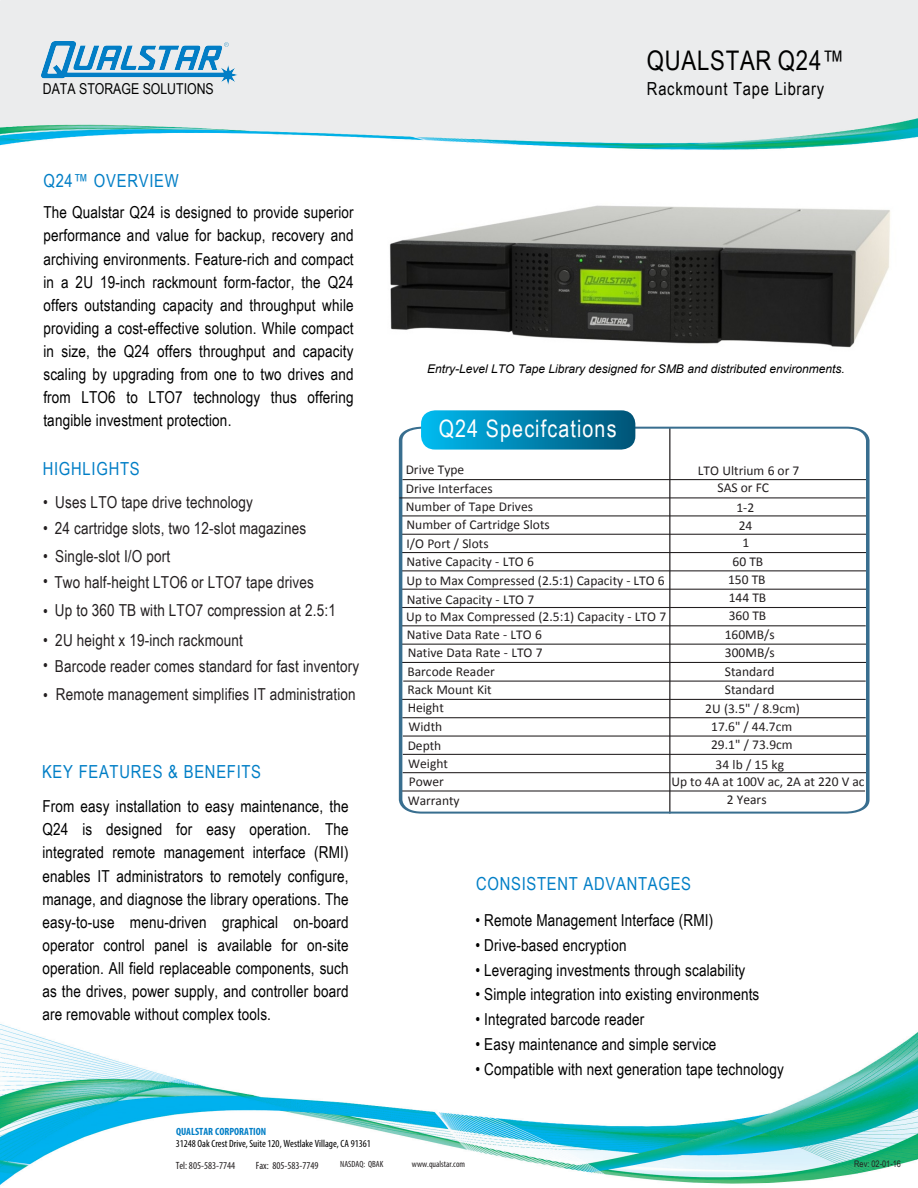
<style>
.page{position:relative;width:918px;height:1188px;background:#fff}
.page>*{position:absolute;margin:0;border:0;box-sizing:border-box;transform-origin:0 0}
.t1{font:27px "Arial Narrow";letter-spacing:.03em;color:#000}
.t2{font:24px "Arial Narrow";letter-spacing:.045em;color:#fff}
.t3{font:18px "Arial Narrow";letter-spacing:.04em;color:#007ec6}
.t4{font:18px "Arial Narrow";letter-spacing:.04em;color:#000}
.t5{font:16.5px/23.1px "Arial Narrow";letter-spacing:.01em;color:#000;text-align:justify}
.t6{font:16.5px "Arial Narrow";letter-spacing:.01em;color:#231f20}
.t7{font:15px "Arial Narrow";color:#000}
.t8{font:13.5px/18.5px "Calibri";color:#231f20}
.t9{font:italic 12px "Arial";color:#000}
.t10{font:condensed 10.5px "Myriad Pro";color:#000}
.t11{font:condensed 10.5px "Myriad Pro";color:#231f20}
.t12{font:700 condensed 10.5px "Myriad Pro";color:#007ec6}
.t13{font:condensed 9px "Myriad Pro";color:#231f20}
.t14{font:9px "Arial Narrow";color:#231f20}
</style>
<div class="page">
<img style="left:0;top:0;width:918px;height:150px">
<img style="left:0;top:1024px;width:918px;height:161px">
<img style="left:41px;top:41px;width:196px;height:44px">
<img style="left:389px;top:205px;width:501px;height:143px">
<svg style="left:398px;top:426px;width:472px;height:388px"></svg>
<svg style="left:421px;top:410px;width:214px;height:40px;background:#098ab5"></svg>
<hr style="left:400px;top:497px;width:466px;height:1px;background:#231f20">
<p class="t7" style="left:43px;top:78px;width:172px">DATA STORAGE SOLUTIONS</p>
<p class="t3" style="left:43px;top:167px;width:137px">Q24™ OVERVIEW</p>
<p class="t5" style="left:43px;top:200px;width:312px">The Qualstar Q24 is designed to provide superior performance and value for backup, recovery and archiving environments. Feature-rich and compact in a 2U 19-inch rackmount form-factor, the Q24 offers outstanding capacity and throughput while providing a cost-effective solution. While compact in size, the Q24 offers throughput and capacity scaling by upgrading from one to two drives and from LTO6 to LTO7 technology thus offering tangible investment protection.</p>
<p class="t3" style="left:43px;top:456px;width:98px">HIGHLIGHTS</p>
<p class="t6" style="left:43px;top:490px;width:211px">• Uses LTO tape drive technology</p>
<p class="t6" style="left:43px;top:516px;width:265px">• 24 cartridge slots, two 12-slot magazines</p>
<p class="t6" style="left:43px;top:544px;width:129px">• Single-slot I/O port</p>
<p class="t6" style="left:43px;top:570px;width:272px">• Two half-height LTO6 or LTO7 tape drives</p>
<p class="t6" style="left:43px;top:598px;width:294px">• Up to 360 TB with LTO7 compression at 2.5:1</p>
<p class="t6" style="left:43px;top:628px;width:201px">• 2U height x 19-inch rackmount</p>
<p class="t6" style="left:43px;top:654px;width:318px">• Barcode reader comes standard for fast inventory</p>
<p class="t6" style="left:43px;top:682px;width:314px">• Remote management simplifies IT administration</p>
<p class="t3" style="left:42px;top:758px;width:221px">KEY FEATURES &amp; BENEFITS</p>
<p class="t5" style="left:42px;top:794px;width:308px">From easy installation to easy maintenance, the Q24 is designed for easy operation. The integrated remote management interface (RMI) enables IT administrators to remotely configure, manage, and diagnose the library operations. The easy-to-use menu-driven graphical on-board operator control panel is available for on-site operation. All field replaceable components, such as the drives, power supply, and controller board are removable without complex tools.</p>
<h1 class="t1" style="left:647px;top:40px;width:199px">QUALSTAR Q24™</h1>
<p class="t4" style="left:647px;top:75px;width:179px">Rackmount Tape Library</p>
<p class="t9" style="left:427px;top:361px;width:419px">Entry-Level LTO Tape Library designed for SMB and distributed environments.</p>
<h2 class="t2" style="left:439px;top:411px;width:179px">Q24 Specifcations</h2>
<p class="t8" style="left:406px;top:461px;width:60px">Drive Type</p>
<p class="t8" style="left:698px;top:461px;width:103px">LTO Ultrium 6 or 7</p>
<p class="t8" style="left:406px;top:479px;width:88px">Drive Interfaces</p>
<p class="t8" style="left:718px;top:478px;width:53px">SAS or FC</p>
<p class="t8" style="left:406px;top:497px;width:129px">Number of Tape Drives</p>
<p class="t8" style="left:736px;top:498px;width:19px">1-2</p>
<p class="t8" style="left:406px;top:534px;width:129px">I/O Port / Slots<br>Native Capacity - LTO 6</p>
<p class="t8" style="left:733px;top:534px;width:32px;text-align:center">1<br>60 TB</p>
<p class="t8" style="left:406px;top:571px;width:260px">Up to Max Compressed (2.5:1) Capacity - LTO 6</p>
<p class="t8" style="left:728px;top:570px;width:39px">150 TB</p>
<p class="t8" style="left:407px;top:590px;width:129px">Native Capacity - LTO 7</p>
<p class="t8" style="left:729px;top:588px;width:39px">144 TB</p>
<p class="t8" style="left:406px;top:607px;width:262px">Up to Max Compressed (2.5:1) Capacity - LTO 7</p>
<p class="t8" style="left:725px;top:606px;width:51px">360 TB<br>160MB/s</p>
<p class="t8" style="left:408px;top:644px;width:136px">Native Data Rate - LTO 7</p>
<p class="t8" style="left:725px;top:643px;width:51px">300MB/s</p>
<p class="t8" style="left:407px;top:516px;width:145px">Number of Cartridge Slots</p>
<p class="t8" style="left:739px;top:516px;width:15px">24</p>
<p class="t8" style="left:407px;top:626px;width:136px">Native Data Rate - LTO 6</p>
<p class="t8" style="left:407px;top:662px;width:89px">Barcode Reader</p>
<p class="t8" style="left:725px;top:662px;width:51px">Standard</p>
<p class="t8" style="left:407px;top:680px;width:86px">Rack Mount Kit</p>
<p class="t8" style="left:725px;top:680px;width:51px">Standard</p>
<p class="t8" style="left:408px;top:698px;width:38px;line-height:19px">Height<br>Width</p>
<p class="t8" style="left:705px;top:699px;width:96px">2U (3.5" / 8.9cm)</p>
<p class="t8" style="left:711px;top:717px;width:83px">17.6" / 44.7cm</p>
<p class="t8" style="left:408px;top:737px;width:35px">Depth</p>
<p class="t8" style="left:711px;top:735px;width:83px;line-height:19.8px;text-align:center">29.1" / 73.9cm<br>34 lb / 15 kg</p>
<p class="t8" style="left:408px;top:754px;width:41px">Weight</p>
<p class="t8" style="left:409px;top:772px;width:37px">Power</p>
<p class="t8" style="left:671px;top:772px;width:195px">Up to 4A at 100V ac, 2A at 220 V ac</p>
<p class="t8" style="left:408px;top:791px;width:54px">Warranty</p>
<p class="t8" style="left:727px;top:790px;width:41px">2 Years</p>
<p class="t3" style="left:476px;top:870px;width:217px">CONSISTENT ADVANTAGES</p>
<p class="t5" style="left:475px;top:908px;width:239px">• Remote Management Interface (RMI)</p>
<p class="t5" style="left:475px;top:933px;width:153px">• Drive-based encryption</p>
<p class="t5" style="left:475px;top:958px;width:271px">• Leveraging investments through scalability</p>
<p class="t5" style="left:475px;top:982px;width:285px">• Simple integration into existing environments</p>
<p class="t5" style="left:475px;top:1007px;width:170px">• Integrated barcode reader</p>
<p class="t5" style="left:475px;top:1032px;width:243px">• Easy maintenance and simple service</p>
<p class="t5" style="left:475px;top:1057px;width:310px">• Compatible with next generation tape technology</p>
<p class="t12" style="left:176px;top:1125px;width:92px">QUALSTAR CORPORATION</p>
<p class="t10" style="left:176px;top:1137px;width:197px">31248 Oak Crest Drive, Suite 120, Westlake Village, CA 91361</p>
<p class="t11" style="left:176px;top:1159px;width:61px">Tel: 805-583-7744</p>
<p class="t11" style="left:256px;top:1159px;width:64px">Fax: 805-583-7749</p>
<p class="t13" style="left:340px;top:1159px;width:45px">NASDAQ: QBAK</p>
<p class="t13" style="left:412px;top:1159px;width:55px">www.qualstar.com</p>
<p class="t14" style="left:854px;top:1158px;width:48px">Rev: 02-01-16</p>
</div>
